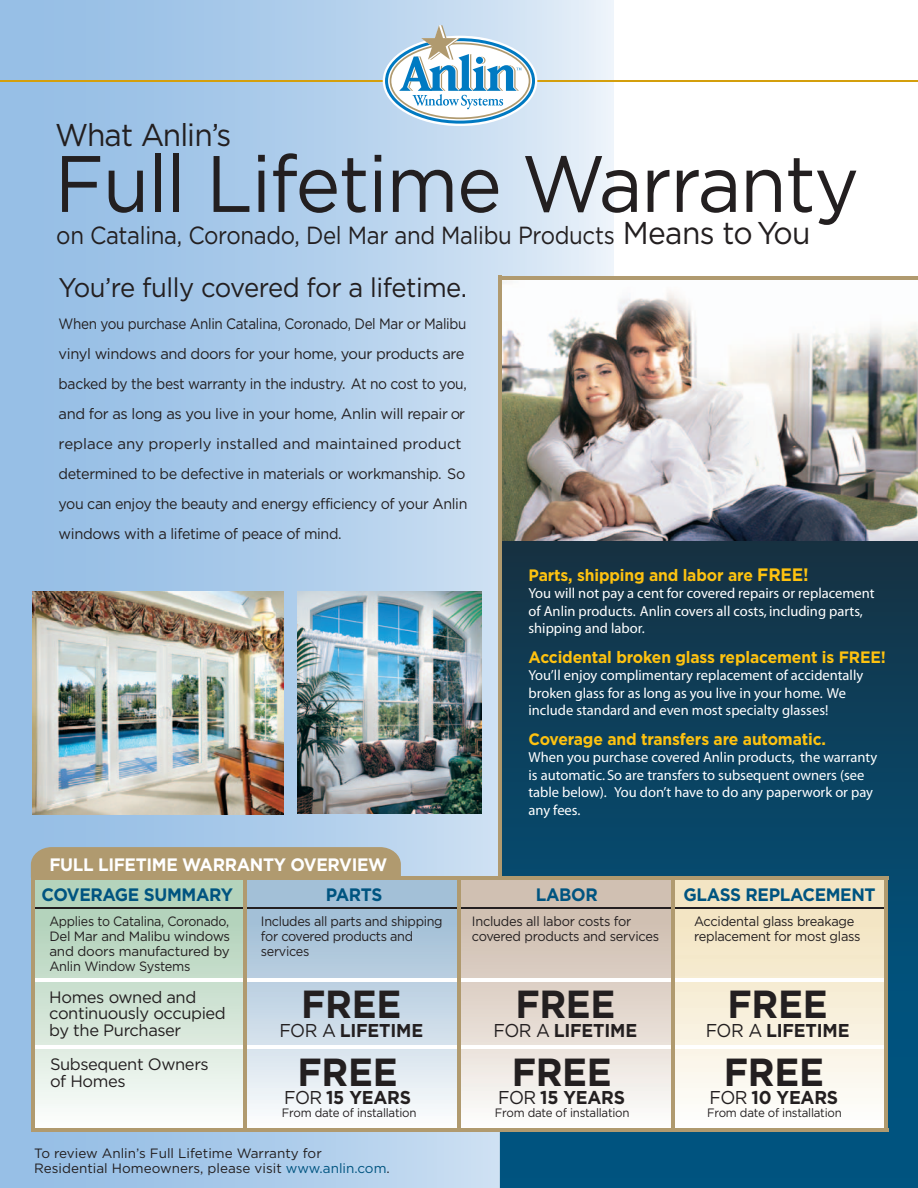
<style>
.page{position:relative;width:918px;height:1188px;background:#fff}
.page>*{position:absolute;margin:0;border:0;box-sizing:border-box;transform-origin:0 0}
.t1{font:79.8px "Gotham";letter-spacing:-.02em;color:#231f20;scale:.95 1}
.t2{font:700 39.15px "Gotham";letter-spacing:-.01em;color:#231f20;scale:.95 1}
.t3{font:31.5px "Gotham";letter-spacing:-.04em;color:#231f20;scale:.95 1}
.t4{font:27px "Gotham";letter-spacing:-.02em;color:#231f20;scale:.95 1}
.t5{font:24.75px "Gotham";letter-spacing:-.015em;color:#231f20;scale:.9 1}
.t6{font:700 18.6px "Gotham";letter-spacing:-.01em;color:#231f20;scale:.95 1}
.t7{font:700 18px "Gotham";letter-spacing:-.02em;color:#005480;scale:.95 1}
.t8{font:700 18px "Gotham";letter-spacing:-.02em;color:#fff;scale:.95 1}
.t9{font:700 16.5px "Gotham";letter-spacing:-.01em;color:#fec210;scale:.95 1}
.t10{font:16.5px/16.5px "Gotham";letter-spacing:-.025em;color:#231f20}
.t11{font:15px/30px "Gotham";letter-spacing:-.025em;color:#231f20;scale:.9 1}
.t12{font:14.55px/17.4px "Myriad";color:#fff}
.t13{font:13.5px/15px "Gotham";letter-spacing:-.02em;color:#231f20;scale:.95 1}
.t14{font:13.5px/15px "Gotham";letter-spacing:-.02em;color:#231f20;text-align:justify;scale:.92 1}
.t15{font:13.5px/15px "Gotham";color:#231f20}
.t16{font:13.5px/15px "Gotham";letter-spacing:-.02em;color:#231f20;scale:.94 1}
.t17{font:12.15px "Gotham";letter-spacing:-.02em;color:#231f20;scale:.95 1}
.s1{font-size:31.5px}
.s2{font-size:18px}
.s3{font-weight:400}
.s4{color:#005480}
</style>
<div class="page">
<div style="left:0;top:0;width:614px;height:1188px;background:linear-gradient(to right,#8bb7e2,#dfebf7)"></div>
<svg style="left:500px;top:541px;width:418px;height:647px;background:#0b415f"></svg>
<hr style="left:0;top:80px;width:918px;height:1px;background:#d49f0c">
<svg style="left:383px;top:36px;width:154px;height:90px"></svg>
<div style="left:385px;top:38px;width:150px;height:86px;border:3px solid #007ac2;border-radius:50%"></div>
<svg style="left:399px;top:25px;width:123px;height:84px"></svg>
<img style="left:502px;top:280px;width:416px;height:261px">
<img style="left:298px;top:591px;width:184px;height:223px">
<img style="left:33px;top:591px;width:251px;height:223px">
<div style="left:33px;top:878px;width:211px;height:252px;background:linear-gradient(to bottom,#a9ccb2,#fafcfb)"></div>
<div style="left:247px;top:878px;width:211px;height:252px;background:linear-gradient(to bottom,#95b6d1,#fafbfc)"></div>
<div style="left:461px;top:878px;width:211px;height:252px;background:linear-gradient(to bottom,#c9b6a6,#fcfaf9)"></div>
<div style="left:675px;top:878px;width:211px;height:252px;background:linear-gradient(to bottom,#f1e1ba,#fefefc)"></div>
<hr style="left:32px;top:908px;width:856px;height:1px;background:#231f20">
<hr style="left:32px;top:978px;width:856px;height:4px;background:#fff">
<hr style="left:32px;top:1045px;width:856px;height:3px;background:#fff">
<div style="left:31px;top:847px;width:370px;height:29px;background:#b09a6f"></div>
<hr style="left:32px;top:876px;width:856px;height:4px;background:#b09a6f">
<hr style="left:243px;top:878px;width:4px;height:252px;background:#b09a6f">
<hr style="left:457px;top:878px;width:4px;height:252px;background:#b09a6f">
<hr style="left:671px;top:878px;width:4px;height:253px;background:#b09a6f">
<hr style="left:885px;top:878px;width:3px;height:253px;background:#b09a6f">
<hr style="left:31px;top:876px;width:4px;height:256px;background:#b09a6f">
<hr style="left:32px;top:1128px;width:856px;height:4px;background:#b09a6f">
<hr style="left:498px;top:276px;width:4px;height:603px;background:#b09a6f">
<hr style="left:498px;top:276px;width:420px;height:4px;background:#b09a6f">
<h3 class="t3" style="left:55px;top:117px;width:187px">What Anlin’s</h3>
<h1 class="t1" style="left:55px;top:140px;width:848px">Full Lifetime Warranty</h1>
<h3 class="t5" style="left:56px;top:221px;width:840px">on Catalina, Coronado, Del Mar and Malibu Products <span class="s1">Means toYou</span></h3>
<h3 class="t4" style="left:59px;top:273px;width:431px">You’re fully covered for a lifetime.</h3>
<p class="t11" style="left:59px;top:308px;width:456px">When you purchase Anlin Catalina, Coronado, Del Mar or Malibu vinyl windows and doors for your home, your products are backed by the best warranty in the industry. At no cost to you, and for as long as you live in your home, Anlin will repair or replace any properly installed and maintained product determined to be defective in materials or workmanship. So you can enjoy the beauty and energy efficiency of your Anlin windows with a lifetime of peace of mind.</p>
<p class="t9" style="left:529px;top:566px;width:296px">Parts, shipping and labor are <span class="s2">FREE!</span></p>
<p class="t12" style="left:529px;top:585px;width:348px">You will not pay a cent for covered repairs or replacement of Anlin products. Anlin covers all costs, including parts, shipping and labor.</p>
<p class="t9" style="left:529px;top:648px;width:378px">Accidental broken glass replacement is FREE!</p>
<p class="t12" style="left:529px;top:667px;width:336px">You’ll enjoy complimentary replacement of accidentally broken glass for as long as you live in your home. We include standard and even most specialty glasses!</p>
<p class="t9" style="left:529px;top:729px;width:315px">Coverage and transfers are automatic.</p>
<p class="t12" style="left:529px;top:749px;width:350px">When you purchase covered Anlin products, the warranty is automatic. So are transfers to subsequent owners (see table below). You don’t have to do any paperwork or pay any fees.</p>
<p class="t8" style="left:49px;top:854px;width:357px">FULL LIFETIME WARRANTY OVERVIEW</p>
<p class="t7" style="left:42px;top:884px;width:203px">COVERAGE SUMMARY</p>
<p class="t7" style="left:326px;top:884px;width:61px">PARTS</p>
<p class="t7" style="left:536px;top:884px;width:67px">LABOR</p>
<p class="t7" style="left:683px;top:884px;width:204px">GLASS REPLACEMENT</p>
<p class="t14" style="left:49px;top:913px;width:198px">Applies to Catalina, Coronado, Del Mar and Malibu windows and doors manufactured by Anlin Window Systems</p>
<p class="t13" style="left:472px;top:913px;width:199px">Includes all labor costs for covered products and services</p>
<p class="t13" style="left:694px;top:913px;width:177px">Accidental glass breakage replacement for most glass</p>
<p class="t16" style="left:261px;top:913px;width:195px">Includes all parts and shipping for covered products and services</p>
<p class="t10" style="left:49px;top:988px;width:178px">Homes owned and continuously occupied by the Purchaser</p>
<h2 class="t2" style="left:301px;top:981px;width:107px">FREE</h2>
<p class="t6" style="left:279px;top:1020px;width:153px"><span class="s3">FOR A</span> LIFETIME</p>
<h2 class="t2" style="left:298px;top:1049px;width:107px">FREE</h2>
<p class="t6" style="left:284px;top:1087px;width:135px"><span class="s3">FOR</span> 15 YEARS</p>
<p class="t17" style="left:282px;top:1106px;width:143px">From date of installation</p>
<p class="t10" style="left:50px;top:1056px;width:160px">Subsequent Owners of Homes</p>
<p class="t15" style="left:34px;top:1146px;width:357px">To review Anlin’s Full Lifetime Warranty for<br>Residential Homeowners, please visit <span class="s4">www.anlin.com</span>.</p>
<h2 class="t2" style="left:515px;top:981px;width:107px">FREE</h2>
<p class="t6" style="left:494px;top:1020px;width:153px"><span class="s3">FOR A</span> LIFETIME</p>
<h2 class="t2" style="left:512px;top:1049px;width:107px">FREE</h2>
<p class="t6" style="left:498px;top:1087px;width:135px"><span class="s3">FOR</span> 15 YEARS</p>
<p class="t17" style="left:495px;top:1106px;width:143px">From date of installation</p>
<h2 class="t2" style="left:728px;top:981px;width:107px">FREE</h2>
<p class="t6" style="left:706px;top:1020px;width:153px"><span class="s3">FOR A</span> LIFETIME</p>
<h2 class="t2" style="left:724px;top:1049px;width:107px">FREE</h2>
<p class="t6" style="left:710px;top:1087px;width:137px"><span class="s3">FOR</span> 10 YEARS</p>
<p class="t17" style="left:707px;top:1106px;width:143px">From date of installation</p>
</div>
